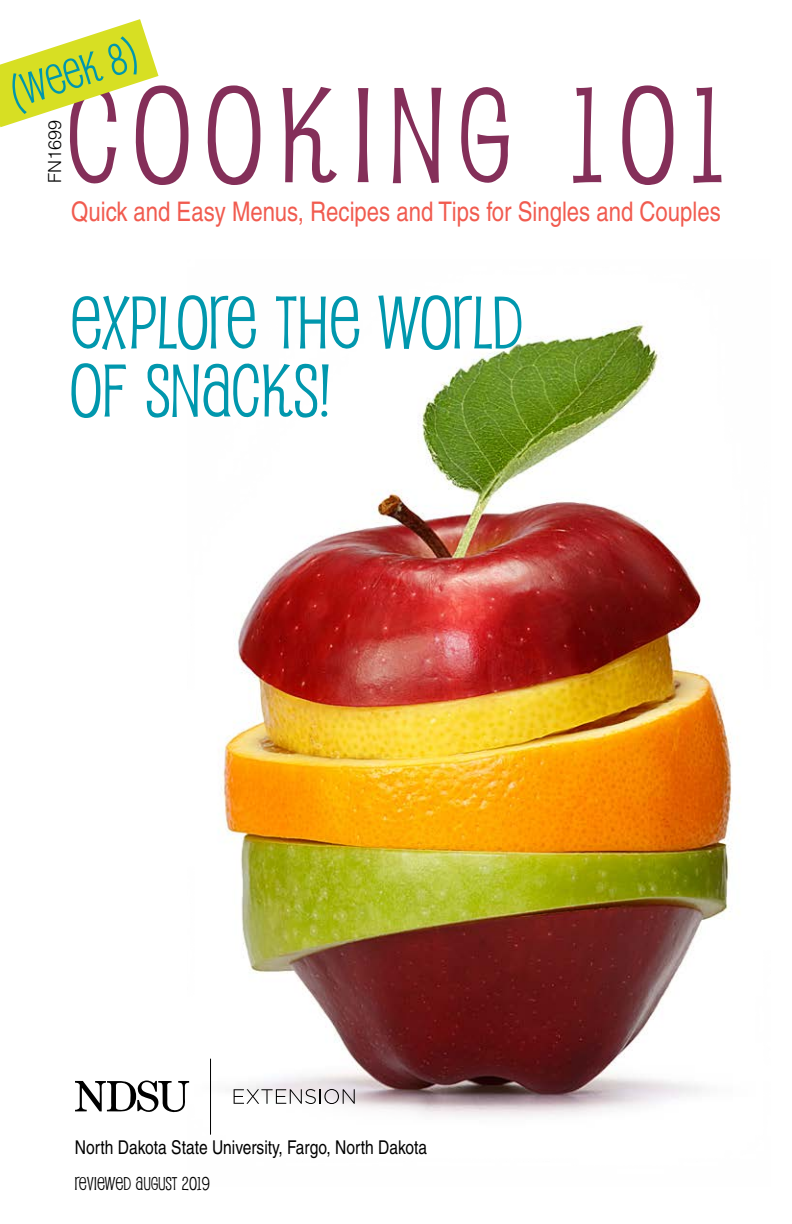
<style>
.page{position:relative;width:792px;height:1224px;background:#fff}
.page>*{position:absolute;margin:0;border:0;box-sizing:border-box;transform-origin:0 0}
.Body_text{font:130.8px "Pupcat";letter-spacing:.11em;color:#842f59}
.Body_text-2{font:72px/68px "Pupcat";color:#0097ad}
.Body_text-3{font:42px "Pupcat";color:#0097ad}
.Body_text-4{font:condensed 27px "Helvetica";color:#f15b4f}
.Grocery_list_-_secti{font:condensed 19px "Helvetica";color:#000}
.Grocery_list_-_secti-2{font:18px "Pupcat";color:#000}
.Grocery_list_-_secti-3{font:300 18px "Helvetica";color:#000}
</style>
<div class="page">
<img style="left:189px;top:321px;width:551px;height:795px">
<svg style="left:0;top:19px;width:159px;height:108px"></svg>
<div style="left:58px;top:1095px;width:369px;height:72px;background:#fff"></div>
<svg style="left:75px;top:1080px;width:114px;height:33px"></svg>
<hr style="left:210px;top:1059px;width:1px;height:76px;background:#000">
<svg style="left:234px;top:1089px;width:121px;height:15px"></svg>
<p class="Body_text-3" style="left:1px;top:70px;width:136px;rotate:-18deg">(WEEK 8)</p>
<p class="Grocery_list_-_secti-3" style="left:43px;top:183px;width:65px;rotate:-90deg">FN1699</p>
<p class="Body_text" style="left:67px;top:55px;width:659px">COOKING 101</p>
<p class="Body_text-4" style="left:71px;top:196px;width:651px">Quick and Easy Menus, Recipes and Tips for Singles and Couples</p>
<p class="Body_text-2" style="left:70px;top:287px;width:454px">EXPLORE THE WORLD<br>OF SNACKS!</p>
<p class="Grocery_list_-_secti" style="left:75px;top:1136px;width:354px">North Dakota State University, Fargo, North Dakota</p>
<p class="Grocery_list_-_secti-2" style="left:75px;top:1172px;width:137px">REVIEWED AUGUST 2019</p>
</div>
